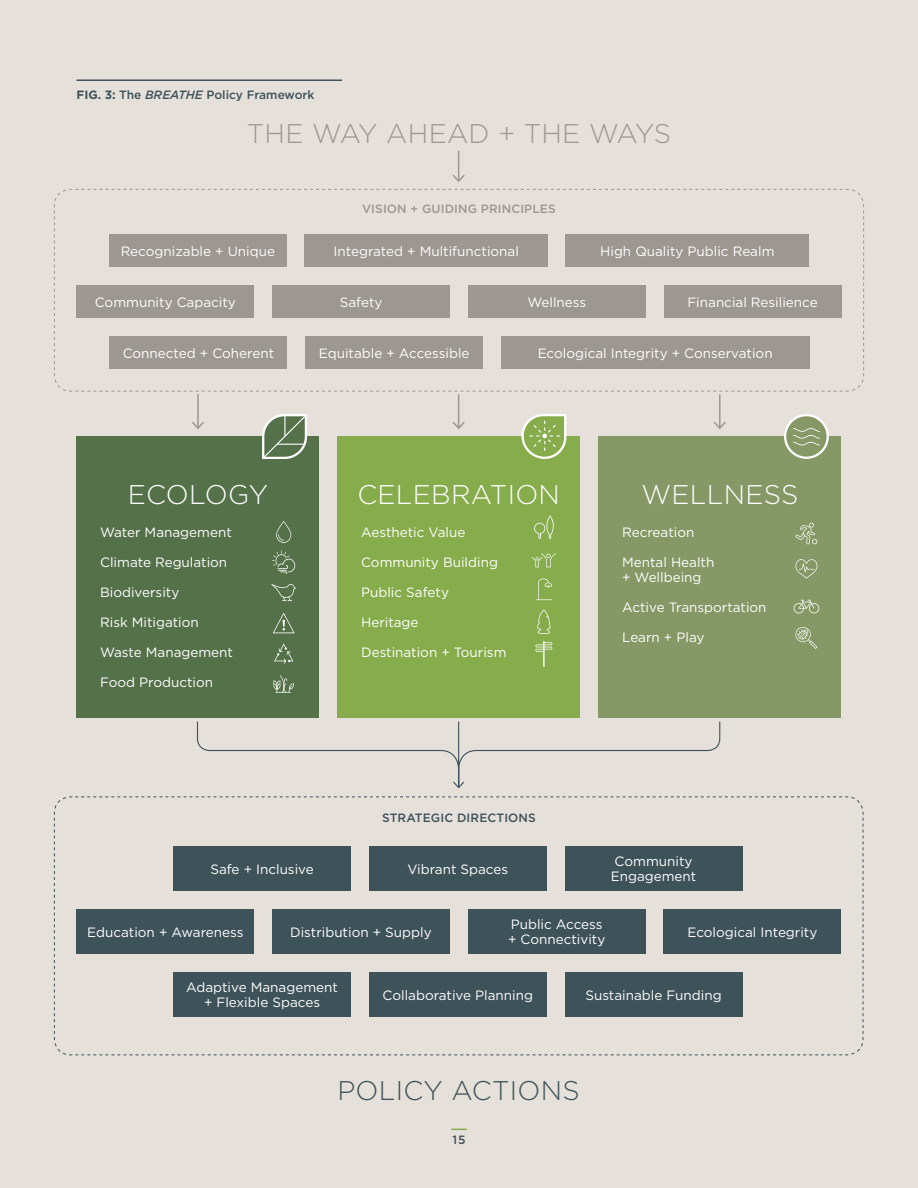
<style>
.page{position:relative;width:918px;height:1188px;background:#e6e0da}
.page>*{position:absolute;margin:0;border:0;box-sizing:border-box;transform-origin:0 0}
.Diagram_1{font:300 27px "Gotham";letter-spacing:.01em;color:#fff}
.Diagram_1-2{font:300 27px "Gotham";letter-spacing:.01em;color:#9c9791}
.Paragraph_Style_1{font:300 27px "Gotham";letter-spacing:.01em;color:#3e5259}
.Diagram_3{font:13.5px/15px "Gotham";color:#fff}
._3_Strategic_Directi{font:500 12px "Gotham";color:#3e5259}
._3_Strategic_Directi-2{font:500 12px "Gotham";letter-spacing:.01em;color:#9c9791}
.s1{font-weight:700}
.s2{font-style:italic}
</style>
<div class="page">
<svg style="left:451px;top:1129px;width:16px;height:1px"></svg>
<hr style="left:76px;top:80px;width:266px;height:1px;background:#3e5259">
<div style="left:338px;top:436px;width:242px;height:282px;background:#86ac4c"></div>
<div style="left:598px;top:436px;width:244px;height:282px;background:#869865"></div>
<div style="left:76px;top:436px;width:244px;height:282px;background:#55714a"></div>
<svg style="left:54px;top:796px;width:810px;height:260px"></svg>
<svg style="left:54px;top:189px;width:810px;height:203px"></svg>
<div style="left:173px;top:846px;width:178px;height:45px;background:#3e5259"></div>
<div style="left:109px;top:234px;width:178px;height:33px;background:#9c9791"></div>
<div style="left:305px;top:234px;width:243px;height:33px;background:#9c9791"></div>
<div style="left:305px;top:336px;width:178px;height:33px;background:#9c9791"></div>
<div style="left:110px;top:336px;width:177px;height:33px;background:#9c9791"></div>
<div style="left:566px;top:234px;width:243px;height:33px;background:#9c9791"></div>
<div style="left:76px;top:285px;width:178px;height:33px;background:#9c9791"></div>
<div style="left:501px;top:336px;width:308px;height:33px;background:#9c9791"></div>
<div style="left:272px;top:285px;width:178px;height:33px;background:#9c9791"></div>
<div style="left:468px;top:285px;width:178px;height:33px;background:#9c9791"></div>
<div style="left:664px;top:285px;width:178px;height:33px;background:#9c9791"></div>
<div style="left:272px;top:909px;width:178px;height:45px;background:#3e5259"></div>
<div style="left:369px;top:846px;width:178px;height:45px;background:#3e5259"></div>
<div style="left:468px;top:909px;width:178px;height:45px;background:#3e5259"></div>
<div style="left:565px;top:846px;width:177px;height:45px;background:#3e5259"></div>
<div style="left:664px;top:909px;width:177px;height:45px;background:#3e5259"></div>
<div style="left:76px;top:909px;width:178px;height:45px;background:#3e5259"></div>
<div style="left:173px;top:972px;width:178px;height:45px;background:#3e5259"></div>
<div style="left:369px;top:972px;width:178px;height:45px;background:#3e5259"></div>
<div style="left:565px;top:972px;width:177px;height:45px;background:#3e5259"></div>
<hr style="left:458px;top:394px;width:1px;height:34px;background:#9c9791">
<svg style="left:452px;top:420px;width:13px;height:9px"></svg>
<hr style="left:458px;top:151px;width:1px;height:30px;background:#9c9791">
<svg style="left:452px;top:173px;width:13px;height:9px"></svg>
<hr style="left:719px;top:394px;width:2px;height:34px;background:#9c9791">
<svg style="left:714px;top:420px;width:12px;height:9px"></svg>
<hr style="left:197px;top:394px;width:2px;height:34px;background:#9c9791">
<svg style="left:192px;top:420px;width:12px;height:9px"></svg>
<svg style="left:196px;top:721px;width:525px;height:68px"></svg>
<svg style="left:276px;top:521px;width:15px;height:22px"></svg>
<svg style="left:274px;top:643px;width:19px;height:21px"></svg>
<svg style="left:271px;top:584px;width:25px;height:17px"></svg>
<svg style="left:273px;top:613px;width:21px;height:20px"></svg>
<svg style="left:272px;top:551px;width:23px;height:23px"></svg>
<svg style="left:274px;top:675px;width:20px;height:18px"></svg>
<svg style="left:537px;top:609px;width:14px;height:25px"></svg>
<svg style="left:534px;top:515px;width:20px;height:24px"></svg>
<svg style="left:532px;top:553px;width:24px;height:14px"></svg>
<svg style="left:535px;top:641px;width:17px;height:26px"></svg>
<svg style="left:536px;top:579px;width:16px;height:21px"></svg>
<svg style="left:784px;top:414px;width:45px;height:45px"></svg>
<svg style="left:786px;top:416px;width:41px;height:41px"></svg>
<svg style="left:262px;top:414px;width:45px;height:45px"></svg>
<svg style="left:521px;top:414px;width:45px;height:45px"></svg>
<svg style="left:796px;top:523px;width:21px;height:21px"></svg>
<svg style="left:794px;top:600px;width:25px;height:13px"></svg>
<svg style="left:795px;top:559px;width:22px;height:20px"></svg>
<svg style="left:795px;top:627px;width:22px;height:22px"></svg>
<p class="_3_Strategic_Directi" style="left:76px;top:87px;width:239px"><span class="s1">FIG. 3:</span> The <span class="s2">BREATHE</span> Policy Framework</p>
<p class="Diagram_1-2" style="left:247px;top:116px;width:426px">THE WAY AHEAD + THE WAYS</p>
<p class="_3_Strategic_Directi-2" style="left:362px;top:201px;width:195px">VISION + GUIDING PRINCIPLES</p>
<p class="Diagram_3" style="left:121px;top:243px;width:156px">Recognizable + Unique</p>
<p class="Diagram_3" style="left:334px;top:243px;width:187px">Integrated + Multifunctional</p>
<p class="Diagram_3" style="left:600px;top:243px;width:176px">High Quality Public Realm</p>
<p class="Diagram_3" style="left:95px;top:294px;width:143px">Community Capacity</p>
<p class="Diagram_3" style="left:340px;top:294px;width:44px">Safety</p>
<p class="Diagram_3" style="left:527px;top:294px;width:60px">Wellness</p>
<p class="Diagram_3" style="left:687px;top:294px;width:132px">Financial Resilience</p>
<p class="Diagram_3" style="left:123px;top:345px;width:153px">Connected + Coherent</p>
<p class="Diagram_3" style="left:319px;top:345px;width:152px">Equitable + Accessible</p>
<p class="Diagram_3" style="left:538px;top:345px;width:236px">Ecological Integrity + Conservation</p>
<p class="Diagram_1" style="left:128px;top:477px;width:142px">ECOLOGY</p>
<p class="Diagram_1" style="left:357px;top:477px;width:204px">CELEBRATION</p>
<p class="Diagram_3" style="left:100px;top:525px;width:133px">Water Management</p>
<p class="Diagram_3" style="left:100px;top:555px;width:129px">Climate Regulation</p>
<p class="Diagram_3" style="left:100px;top:585px;width:81px">Biodiversity</p>
<p class="Diagram_3" style="left:100px;top:615px;width:100px">Risk Mitigation</p>
<p class="Diagram_3" style="left:100px;top:645px;width:134px">Waste Management</p>
<p class="Diagram_3" style="left:100px;top:675px;width:115px">Food Production</p>
<p class="Diagram_3" style="left:361px;top:525px;width:106px">Aesthetic Value</p>
<p class="Diagram_3" style="left:361px;top:555px;width:138px">Community Building</p>
<p class="Diagram_3" style="left:361px;top:585px;width:89px">Public Safety</p>
<p class="Diagram_3" style="left:361px;top:615px;width:59px">Heritage</p>
<p class="Diagram_3" style="left:361px;top:645px;width:147px">Destination + Tourism</p>
<p class="Diagram_3" style="left:210px;top:861px;width:105px">Safe + Inclusive</p>
<p class="_3_Strategic_Directi" style="left:382px;top:810px;width:155px">STRATEGIC DIRECTIONS</p>
<p class="Diagram_3" style="left:407px;top:861px;width:102px">Vibrant Spaces</p>
<p class="Diagram_1" style="left:642px;top:477px;width:158px">WELLNESS</p>
<p class="Diagram_3" style="left:622px;top:525px;width:74px">Recreation</p>
<p class="Diagram_3" style="left:622px;top:555px;width:94px">Mental Health + Wellbeing</p>
<p class="Diagram_3" style="left:622px;top:600px;width:146px">Active Transportation</p>
<p class="Diagram_3" style="left:622px;top:630px;width:84px">Learn + Play</p>
<p class="Diagram_3" style="left:611px;top:854px;width:87px">Community<br>Engagement</p>
<p class="Diagram_3" style="left:508px;top:917px;width:99px">Public Access + Connectivity</p>
<p class="Diagram_3" style="left:87px;top:924px;width:158px">Education + Awareness</p>
<p class="Diagram_3" style="left:687px;top:924px;width:131px">Ecological Integrity</p>
<p class="Diagram_3" style="left:290px;top:924px;width:143px">Distribution + Supply</p>
<p class="Diagram_3" style="left:186px;top:980px;width:153px;text-align:center">Adaptive Management + Flexible Spaces</p>
<p class="Diagram_3" style="left:383px;top:987px;width:152px">Collaborative Planning</p>
<p class="Diagram_3" style="left:585px;top:987px;width:138px">Sustainable Funding</p>
<p class="Paragraph_Style_1" style="left:337px;top:1073px;width:244px">POLICY ACTIONS</p>
<p class="_3_Strategic_Directi" style="left:452px;top:1132px;width:15px">15</p>
</div>
